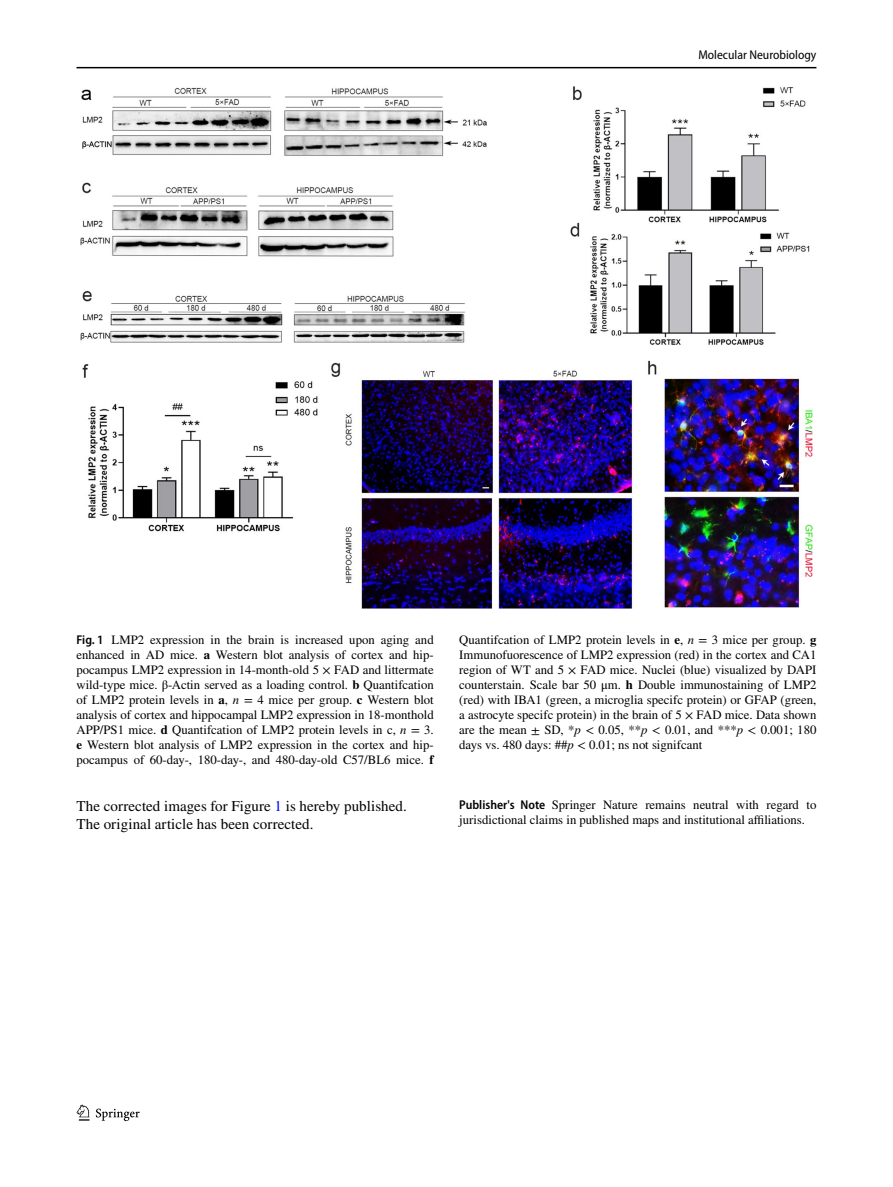
<style>
.page{position:relative;width:893px;height:1187px;background:#fff}
.page>*{position:absolute;margin:0;border:0;box-sizing:border-box;transform-origin:0 0}
.t1{font:15px/18.8px "STIX";letter-spacing:.005em;color:#000}
.t2{font:12.75px/15px "STIX";color:#000;text-align:justify}
.t3{font:semi-condensed 12.75px "Myriad Pro";color:#000}
.s1{font-family:"Myriad Pro";font-weight:600;font-stretch:semi-condensed}
.s2{font-weight:700}
.s3{font-style:italic}
.s4{color:#00f}
</style>
<div class="page">
<hr style="left:77px;top:67px;width:739px;height:1px;background:#000">
<svg style="left:77px;top:1104px;width:12px;height:16px"></svg>
<svg style="left:96px;top:1108px;width:44px;height:12px"></svg>
<img style="left:81px;top:87px;width:731px;height:521px">
<p class="t3" style="left:698px;top:48px;width:120px">Molecular Neurobiology</p>
<p class="t2" style="left:77px;top:633px;width:359px"><span class="s1">Fig. 1</span> LMP2 expression in the brain is increased upon aging and enhanced in AD mice. <span class="s2">a</span> Western blot analysis of cortex and hip&shy;pocampus LMP2 expression in 14-month-old 5 × FAD and littermate wild-type mice. β-Actin served as a loading control. <span class="s2">b</span> Quantifcation of LMP2 protein levels in <span class="s2">a</span>, <span class="s3">n</span> = 4 mice per group. <span class="s2">c</span> Western blot analysis of cortex and hippocampal LMP2 expression in 18-monthold APP/PS1 mice. <span class="s2">d</span> Quantifcation of LMP2 protein levels in c, <span class="s3">n</span> = 3. <span class="s2">e</span> Western blot analysis of LMP2 expression in the cortex and hip&shy;pocampus of 60-day-, 180-day-, and 480-day-old C57/BL6 mice. <span class="s2">f</span></p>
<p class="t2" style="left:459px;top:633px;width:359px">Quantifcation of LMP2 protein levels in <span class="s2">e</span>, <span class="s3">n</span> = 3 mice per group. <span class="s2">g </span>Immunofuorescence of LMP2 expression (red) in the cortex and CA1 region of WT and 5 × FAD mice. Nuclei (blue) visualized by DAPI counterstain. Scale bar 50 μm. <span class="s2">h</span> Double immunostaining of LMP2 (red) with IBA1 (green, a microglia specifc protein) or GFAP (green, a astrocyte specifc protein) in the brain of 5 × FAD mice. Data shown are the mean ± SD, *<span class="s3">p</span> &lt; 0.05, **<span class="s3">p</span> &lt; 0.01, and ***<span class="s3">p</span> &lt; 0.001; 180 days vs. 480 days: ##<span class="s3">p</span> &lt; 0.01; ns not signifcant</p>
<p class="t1" style="left:77px;top:797px;width:332px">The corrected images for Figure <span class="s4">1</span> is hereby published.<br>The original article has been corrected.</p>
<p class="t2" style="left:459px;top:798px;width:359px"><span class="s1">Publisher's Note</span> Springer Nature remains neutral with regard to jurisdictional claims in published maps and institutional affiliations.</p>
</div>
